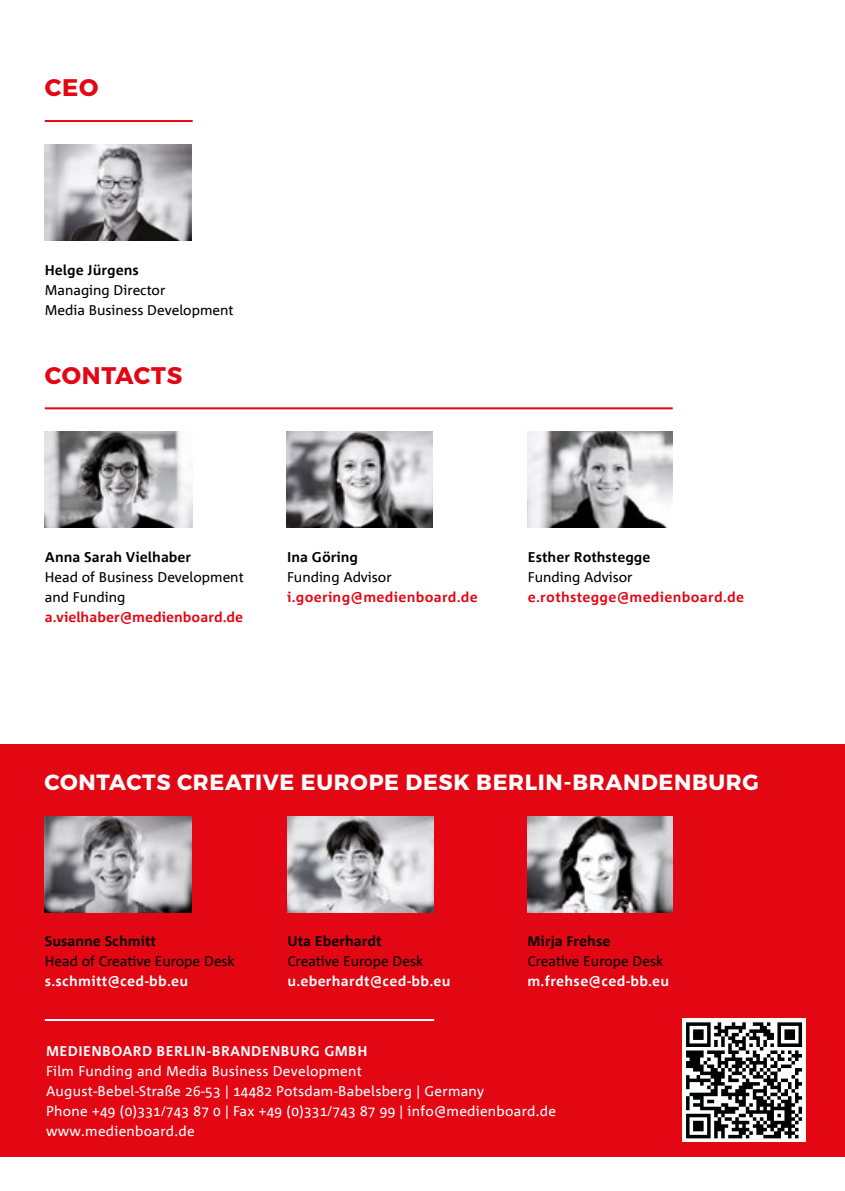
<style>
.page{position:relative;width:845px;height:1191px;background:#fff}
.page>*{position:absolute;margin:0;border:0;box-sizing:border-box;transform-origin:0 0}
.t1{font:700 24px "Montserrat";letter-spacing:.03em;color:#e30613}
.t2{font:700 22px "Montserrat";letter-spacing:.03em;color:#fff}
.t3{font:14px/20px "Corpid Office";letter-spacing:.02em;color:#fff}
.t4{font:14px/20px "Corpid Office";color:#000}
.t5{font:700 14px "Corpid Office";color:#000}
.t6{font:700 14px "Corpid Office";letter-spacing:.02em;color:#fff}
.t7{font:700 14px "Corpid Office";letter-spacing:.02em;color:#e30613}
.t8{font:700 14px "Corpid Office";color:#e30613}
</style>
<div class="page">
<div style="left:0;top:744px;width:845px;height:413px;background:#e30613"></div>
<img style="left:45px;top:144px;width:146px;height:96px">
<hr style="left:45px;top:407px;width:628px;height:2px;background:#e30613">
<hr style="left:45px;top:120px;width:148px;height:2px;background:#e30613">
<img style="left:286px;top:431px;width:147px;height:96px">
<div style="left:682px;top:1018px;width:123px;height:123px;background:#fff"></div>
<svg style="left:686px;top:1022px;width:116px;height:116px"></svg>
<hr style="left:45px;top:1019px;width:389px;height:2px;background:#fff">
<img style="left:45px;top:431px;width:148px;height:96px">
<img style="left:528px;top:431px;width:145px;height:96px">
<img style="left:45px;top:816px;width:146px;height:96px">
<img style="left:287px;top:816px;width:147px;height:96px">
<img style="left:528px;top:816px;width:145px;height:96px">
<h1 class="t1" style="left:45px;top:73px;width:55px">CEO</h1>
<p class="t5" style="left:45px;top:262px;width:95px">Helge Jürgens</p>
<p class="t4" style="left:45px;top:280px;width:190px">Managing Director<br>Media Business Development</p>
<h1 class="t1" style="left:45px;top:360px;width:139px">CONTACTS</h1>
<p class="t5" style="left:45px;top:549px;width:148px">Anna Sarah Vielhaber</p>
<p class="t4" style="left:45px;top:567px;width:200px">Head of Business Development and Funding</p>
<p class="t8" style="left:45px;top:609px;width:200px">a.vielhaber@medienboard.de</p>
<p class="t5" style="left:287px;top:549px;width:73px">Ina Göring</p>
<p class="t4" style="left:287px;top:567px;width:106px">Funding Advisor</p>
<p class="t7" style="left:287px;top:589px;width:192px">i.goering@medienboard.de</p>
<p class="t5" style="left:528px;top:549px;width:124px">Esther Rothstegge</p>
<p class="t4" style="left:528px;top:567px;width:106px">Funding Advisor</p>
<p class="t7" style="left:528px;top:589px;width:218px">e.rothstegge@medienboard.de</p>
<h2 class="t2" style="left:45px;top:768px;width:715px">CONTACTS CREATIVE EUROPE DESK BERLIN-BRANDENBURG</h2>
<p class="t5" style="left:45px;top:933px;width:113px">Susanne Schmitt</p>
<p class="t4" style="left:45px;top:951px;width:192px">Head of Creative Europe Desk</p>
<p class="t6" style="left:45px;top:973px;width:145px">s.schmitt@ced-bb.eu</p>
<p class="t5" style="left:287px;top:933px;width:96px">Uta Eberhardt</p>
<p class="t4" style="left:287px;top:951px;width:138px">Creative Europe Desk</p>
<p class="t6" style="left:287px;top:973px;width:165px">u.eberhardt@ced-bb.eu</p>
<p class="t5" style="left:527px;top:933px;width:85px">Mirja Frehse</p>
<p class="t4" style="left:527px;top:951px;width:138px">Creative Europe Desk</p>
<p class="t6" style="left:527px;top:973px;width:143px">m.frehse@ced-bb.eu</p>
<p class="t6" style="left:46px;top:1043px;width:323px">MEDIENBOARD BERLIN-BRANDENBURG GMBH</p>
<p class="t3" style="left:46px;top:1061px;width:511px">Film Funding and Media Business Development<br>August-Bebel-Straße 26-53 | 14482 Potsdam-Babelsberg | Germany<br>Phone +49 (0)331/743 87 0 | Fax +49 (0)331/743 87 99 | info@medienboard.de www.medienboard.de</p>
</div>
